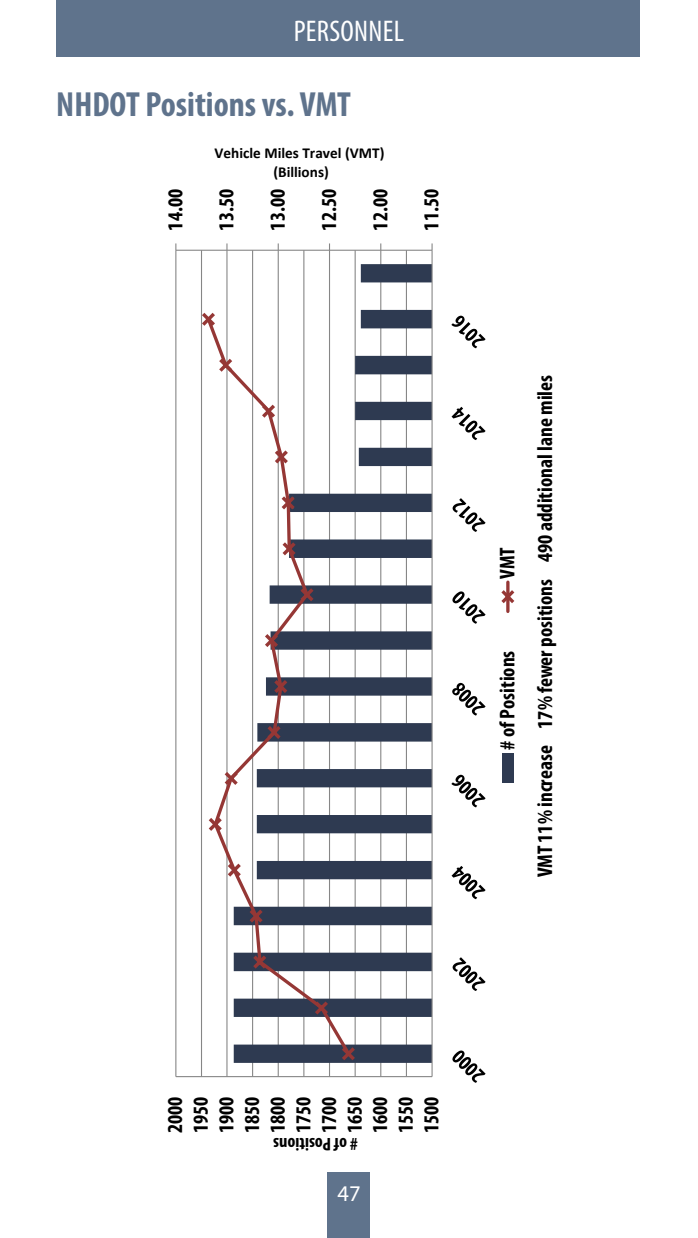
<style>
.page{position:relative;width:698px;height:1238px;background:#fff}
.page>*{position:absolute;margin:0;border:0;box-sizing:border-box;transform-origin:0 0}
.t1{font:700 condensed 35px "Myriad Pro";color:#5f738c}
.t2{font:condensed 30px "Myriad Pro";letter-spacing:.01em;color:#fff}
.t3{font:22.5px "Myriad Pro";color:#fff}
.t4{font:700 condensed 21.5px/25.5px "Myriad Pro";color:#000;text-align:justify}
.t5{font:700 condensed 18.25px "Myriad Pro";color:#000}
.t6{font:700 15.25px/18.8px "Calibri";color:#000;text-align:center}
</style>
<div class="page">
<div style="left:328px;top:1172px;width:42px;height:66px;background:#5f738c"></div>
<div style="left:56px;top:0;width:584px;height:56px;background:#5f738c"></div>
<hr style="left:406px;top:250px;width:1px;height:826px;background:#868686">
<hr style="left:380px;top:250px;width:1px;height:826px;background:#868686">
<hr style="left:354px;top:250px;width:1px;height:826px;background:#868686">
<hr style="left:329px;top:250px;width:1px;height:826px;background:#868686">
<hr style="left:303px;top:250px;width:1px;height:826px;background:#868686">
<hr style="left:277px;top:250px;width:2px;height:826px;background:#868686">
<hr style="left:252px;top:250px;width:1px;height:826px;background:#868686">
<hr style="left:226px;top:250px;width:1px;height:826px;background:#868686">
<hr style="left:201px;top:250px;width:1px;height:826px;background:#868686">
<hr style="left:175px;top:250px;width:1px;height:826px;background:#868686">
<svg style="left:234px;top:264px;width:197px;height:798px"></svg>
<hr style="left:176px;top:250px;width:256px;height:1px;background:#868686">
<svg style="left:277px;top:243px;width:2px;height:7px"></svg>
<hr style="left:176px;top:1076px;width:256px;height:1px;background:#868686">
<hr style="left:431px;top:250px;width:1px;height:826px;background:#868686">
<svg style="left:210px;top:315px;width:143px;height:743px"></svg>
<svg style="left:338px;top:1043px;width:20px;height:21px"></svg>
<svg style="left:311px;top:997px;width:20px;height:21px"></svg>
<svg style="left:249px;top:952px;width:21px;height:20px"></svg>
<svg style="left:224px;top:860px;width:42px;height:66px"></svg>
<svg style="left:208px;top:814px;width:17px;height:20px"></svg>
<svg style="left:221px;top:768px;width:20px;height:20px"></svg>
<svg style="left:264px;top:722px;width:20px;height:20px"></svg>
<svg style="left:270px;top:676px;width:21px;height:20px"></svg>
<svg style="left:261px;top:630px;width:20px;height:20px"></svg>
<svg style="left:297px;top:584px;width:20px;height:21px"></svg>
<svg style="left:279px;top:538px;width:20px;height:21px"></svg>
<svg style="left:278px;top:493px;width:20px;height:20px"></svg>
<svg style="left:271px;top:447px;width:20px;height:20px"></svg>
<svg style="left:258px;top:401px;width:21px;height:20px"></svg>
<svg style="left:215px;top:355px;width:21px;height:20px"></svg>
<svg style="left:202px;top:312px;width:16px;height:17px"></svg>
<svg style="left:452px;top:1050px;width:33px;height:32px"></svg>
<svg style="left:452px;top:957px;width:33px;height:34px"></svg>
<svg style="left:451px;top:866px;width:34px;height:33px"></svg>
<svg style="left:451px;top:774px;width:34px;height:33px"></svg>
<svg style="left:452px;top:683px;width:33px;height:32px"></svg>
<svg style="left:452px;top:591px;width:33px;height:33px"></svg>
<svg style="left:452px;top:498px;width:33px;height:34px"></svg>
<svg style="left:451px;top:407px;width:34px;height:33px"></svg>
<svg style="left:451px;top:316px;width:34px;height:32px"></svg>
<div style="left:502px;top:753px;width:11px;height:29px;background:#2e3a51"></div>
<hr style="left:506px;top:582px;width:3px;height:29px;background:#953735">
<svg style="left:501px;top:586px;width:14px;height:21px"></svg>
<h2 class="t2" style="left:293px;top:13px;width:112px">PERSONNEL</h2>
<h1 class="t1" style="left:56px;top:83px;width:296px">NHDOT Positions vs. VMT</h1>
<p class="t6" style="left:214px;top:143px;width:171px">Vehicle Miles Travel (VMT) (Billions)</p>
<p class="t4" style="left:162px;top:230px;width:43px;rotate:-90deg">14.00</p>
<p class="t4" style="left:213px;top:230px;width:43px;rotate:-90deg">13.50</p>
<p class="t4" style="left:264px;top:230px;width:43px;rotate:-90deg">13.00</p>
<p class="t4" style="left:315px;top:230px;width:43px;rotate:-90deg">12.50</p>
<p class="t4" style="left:367px;top:230px;width:43px;rotate:-90deg">12.00</p>
<p class="t4" style="left:418px;top:230px;width:43px;rotate:-90deg">11.50</p>
<p class="t4" style="left:488px;top:877px;width:504px;line-height:37.5px;text-indent:298px;rotate:-90deg">VMT<br>VMT 11% increase 17% fewer positions 490 additional lane miles</p>
<p class="t4" style="left:494px;top:749px;width:101px;rotate:-90deg"># of Positions</p>
<p class="t4" style="left:162px;top:1132px;width:38px;rotate:-90deg">2000<br>1950<br>1900<br>1850<br>1800<br>1750<br>1700<br>1650<br>1600<br>1550<br>1500</p>
<p class="t5" style="left:358px;top:1155px;width:86px;rotate:-180deg"># of Positions</p>
<p class="t3" style="left:337px;top:1179px;width:25px">47</p>
</div>
